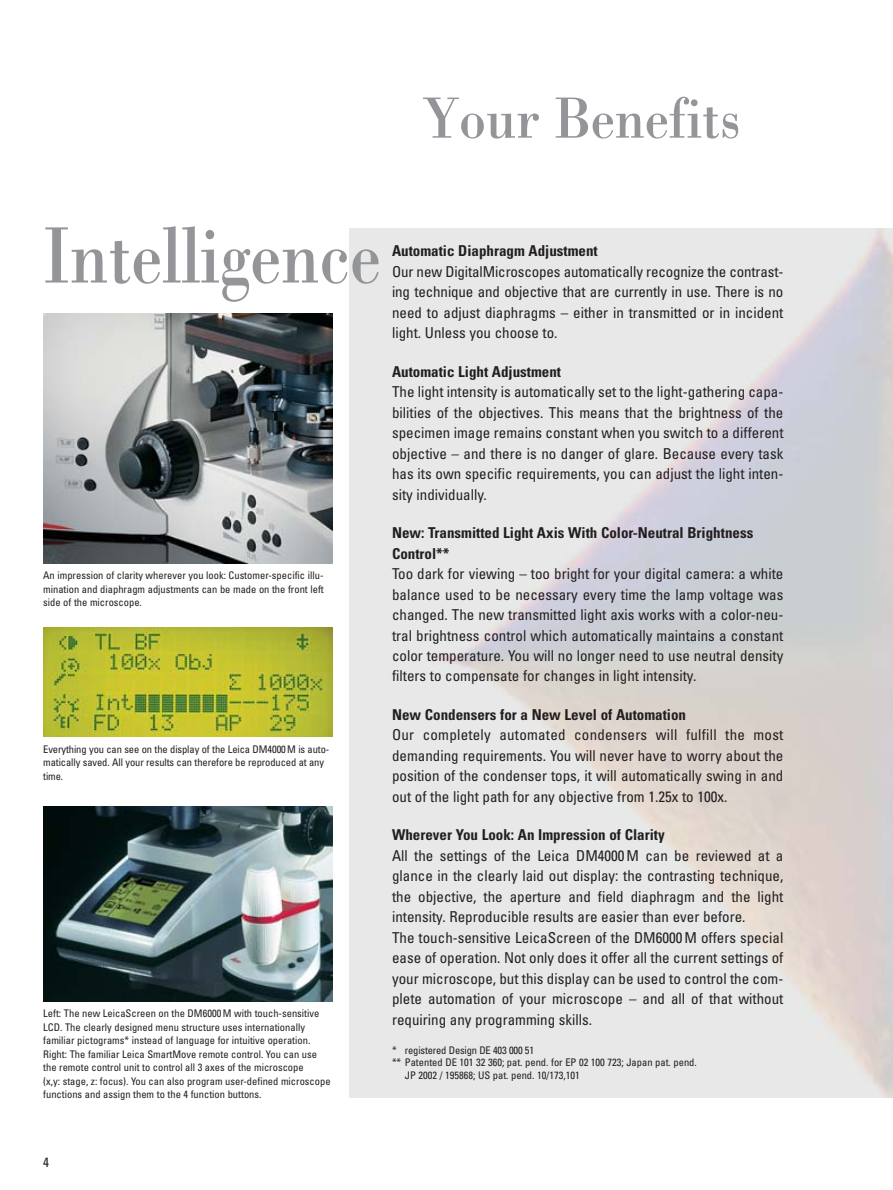
<style>
.page{position:relative;width:893px;height:1190px;background:#fff}
.page>*{position:absolute;margin:0;border:0;box-sizing:border-box;transform-origin:0 0}
.t1{font:82.5px "Leicana";color:#939598;scale:.93 1}
.t2{font:60px "Leicana";color:#939598}
.t3{font:condensed 15px/20.4px "Univers";color:#231f20;text-align:justify}
.t4{font:700 condensed 15px/20.4px "Univers";color:#231f20}
.t5{font:condensed 13.5px "Univers";color:#231f20}
.t6{font:condensed 10.5px/13.5px "Univers";color:#231f20}
</style>
<div class="page">
<img style="left:43px;top:627px;width:289px;height:109px">
<img style="left:43px;top:313px;width:289px;height:250px">
<img style="left:43px;top:806px;width:289px;height:195px">
<h2 class="t2" style="left:423px;top:97px;width:319px">Your Benefits</h2>
<h1 class="t1" style="left:43px;top:226px;width:364px">Intelligence</h1>
<p class="t6" style="left:43px;top:570px;width:282px;text-align:justify">An impression of clarity wherever you look: Customer-specific illu&shy;mination and diaphragm adjustments can be made on the front left side of the microscope.</p>
<p class="t6" style="left:43px;top:743px;width:288px">Everything you can see on the display of the Leica DM4000 M is auto&shy;matically saved. All your results can therefore be reproduced at any time.</p>
<p class="t6" style="left:43px;top:1007px;width:289px">Left: The new LeicaScreen on the DM6000 M with touch-sensitive LCD. The clearly designed menu structure uses internationally familiar pictograms* instead of language for intuitive operation.<br>Right: The familiar Leica SmartMove remote control. You can use the remote control unit to control all 3 axes of the microscope<br>(x,y: stage, z: focus). You can also program user-defined microscope functions and assign them to the 4 function buttons.</p>
<p class="t4" style="left:392px;top:242px;width:207px">Automatic Diaphragm Adjustment</p>
<p class="t3" style="left:392px;top:262px;width:393px">Our new DigitalMicroscopes automatically recognize the contrast&shy;ing technique and objective that are currently in use. There is no need to adjust diaphragms – either in transmitted or in incident light. Unless you choose to.</p>
<p class="t4" style="left:392px;top:363px;width:170px">Automatic Light Adjustment</p>
<p class="t3" style="left:392px;top:383px;width:393px">The light intensity is automatically set to the light-gathering capa&shy;bilities of the objectives. This means that the brightness of the specimen image remains constant when you switch to a different objective – and there is no danger of glare. Because every task has its own specific requirements, you can adjust the light inten&shy;sity individually.</p>
<p class="t4" style="left:392px;top:524px;width:363px">New: Transmitted Light Axis With Color-Neutral Brightness<br>Control**</p>
<p class="t3" style="left:392px;top:565px;width:393px">Too dark for viewing – too bright for your digital camera: a white balance used to be necessary every time the lamp voltage was changed. The new transmitted light axis works with a color-neu&shy;tral brightness control which automatically maintains a constant color temperature. You will no longer need to use neutral density filters to compensate for changes in light intensity.</p>
<p class="t4" style="left:392px;top:706px;width:295px">New Condensers for a New Level of Automation</p>
<p class="t3" style="left:392px;top:726px;width:393px">Our completely automated condensers will fulfill the most demanding requirements. You will never have to worry about the position of the condenser tops, it will automatically swing in and out of the light path for any objective from 1.25x to 100x.</p>
<p class="t4" style="left:392px;top:826px;width:274px">Wherever You Look: An Impression of Clarity</p>
<p class="t3" style="left:392px;top:846px;width:393px;text-align:left">All the settings of the Leica DM4000 M can be reviewed at a glance in the clearly laid out display: the contrasting technique, the objective, the aperture and field diaphragm and the light intensity. Reproducible results are easier than ever before.<br>The touch-sensitive LeicaScreen of the DM6000 M offers special ease of operation. Not only does it offer all the current settings of your microscope, but this display can be used to control the com&shy;plete automation of your microscope – and all of that without requiring any programming skills.</p>
<p class="t6" style="left:392px;top:1044px;width:143px">* registered Design DE 403 000 51</p>
<p class="t6" style="left:392px;top:1056px;width:306px">** Patented DE 101 32 360; pat. pend. for EP 02 100 723; Japan pat. pend.</p>
<p class="t6" style="left:405px;top:1069px;width:176px">JP 2002 / 195868; US pat. pend. 10/173,101</p>
<p class="t5" style="left:43px;top:1157px;width:7px">4</p>
</div>
